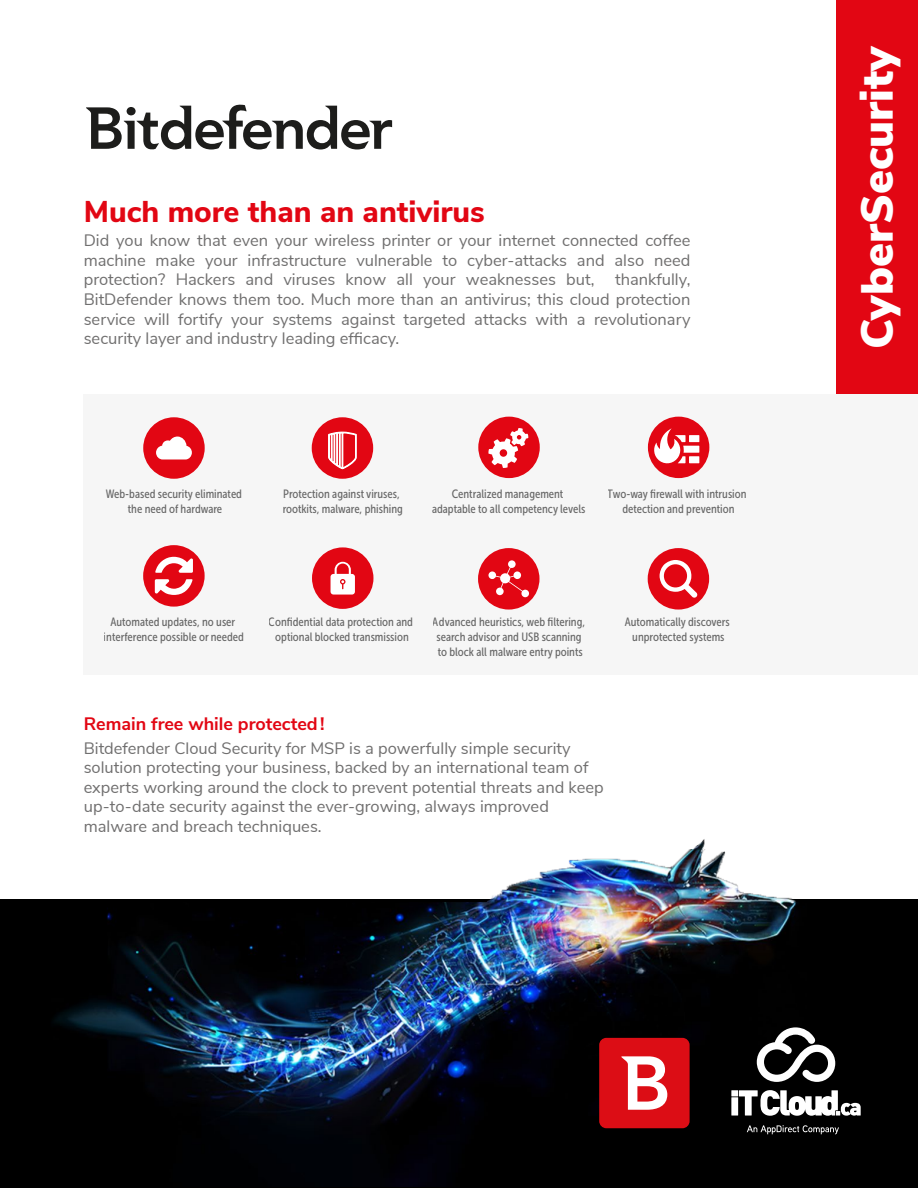
<style>
.page{position:relative;width:918px;height:1188px;background:#fff}
.page>*{position:absolute;margin:0;border:0;box-sizing:border-box;transform-origin:0 0}
.t1{font:900 45px "Nunito Sans";color:#fff}
.t2{font:800 30px "Nunito Sans";color:#e20613}
.t3{font:700 18px "Nunito Sans";color:#e20613}
.t4{font:16.5px/19.5px "Nunito Sans";color:#706f6f;text-align:justify}
.t5{font:12px/15px "Museo Sans Cond 500";color:#000;text-align:center}
</style>
<div class="page">
<div style="left:836px;top:0;width:82px;height:395px;background:#e20613"></div>
<div style="left:0;top:899px;width:918px;height:289px;background:#000"></div>
<img style="left:54px;top:839px;width:743px;height:347px">
<svg style="left:86px;top:104px;width:306px;height:46px"></svg>
<div style="left:599px;top:1038px;width:91px;height:90px;background:#dc0d15;border-radius:7px"></div>
<svg style="left:621px;top:1056px;width:46px;height:54px"></svg>
<div style="left:84px;top:395px;width:834px;height:280px;background:#f6f6f6"></div>
<div style="left:143px;top:417px;width:62px;height:62px;background:#e20613;border-radius:50%"></div>
<svg style="left:156px;top:437px;width:36px;height:22px"></svg>
<div style="left:143px;top:545px;width:62px;height:62px;background:#e20613;border-radius:50%"></div>
<svg style="left:155px;top:557px;width:38px;height:16px"></svg>
<svg style="left:155px;top:579px;width:37px;height:16px"></svg>
<div style="left:312px;top:547px;width:61px;height:62px;background:#e20613;border-radius:50%"></div>
<svg style="left:331px;top:562px;width:24px;height:33px"></svg>
<div style="left:312px;top:417px;width:61px;height:62px;background:#e20613;border-radius:50%"></div>
<svg style="left:328px;top:432px;width:29px;height:37px"></svg>
<div style="left:478px;top:548px;width:62px;height:62px;background:#e20613;border-radius:50%"></div>
<svg style="left:488px;top:560px;width:41px;height:37px"></svg>
<div style="left:478px;top:417px;width:62px;height:61px;background:#e20613;border-radius:50%"></div>
<svg style="left:488px;top:428px;width:40px;height:40px"></svg>
<div style="left:648px;top:548px;width:61px;height:62px;background:#e20613;border-radius:50%"></div>
<svg style="left:660px;top:560px;width:37px;height:38px"></svg>
<div style="left:648px;top:417px;width:61px;height:61px;background:#e20613;border-radius:50%"></div>
<svg style="left:653px;top:428px;width:46px;height:37px"></svg>
<svg style="left:757px;top:1027px;width:78px;height:55px"></svg>
<svg style="left:747px;top:1125px;width:92px;height:9px"></svg>
<div style="left:731px;top:1097px;width:7px;height:19px;background:#fff"></div>
<div style="left:731px;top:1090px;width:7px;height:6px;background:#fff"></div>
<svg style="left:739px;top:1090px;width:122px;height:26px"></svg>
<h2 class="t2" style="left:84px;top:190px;width:403px">Much more than an antivirus</h2>
<p class="t4" style="left:84px;top:230px;width:608px">Did you know that even your wireless printer or your internet connected coffee machine make your infrastructure vulnerable to cyber-attacks and also need protection? Hackers and viruses know all your weaknesses but, thankfully, BitDefender knows them too. Much more than an antivirus; this cloud protection service will fortify your systems against targeted attacks with a revolutionary security layer and industry leading efficacy.</p>
<p class="t5" style="left:106px;top:486px;width:138px">Web-based security eliminated the need of hardware</p>
<p class="t5" style="left:283px;top:486px;width:122px;text-align:left">Protection against viruses, rootkits, malware, phishing</p>
<p class="t5" style="left:432px;top:486px;width:155px">Centralized management adaptable to all competency levels</p>
<p class="t5" style="left:608px;top:486px;width:140px">Two-way firewall with intrusion detection and prevention</p>
<p class="t5" style="left:104px;top:614px;width:142px">Automated updates, no user interference possible or needed</p>
<p class="t5" style="left:269px;top:614px;width:146px">Confidential data protection and optional blocked transmission</p>
<p class="t5" style="left:433px;top:614px;width:154px;text-align:left">Advanced heuristics, web filtering, search advisor and USB scanning to block all malware entry points</p>
<p class="t5" style="left:625px;top:614px;width:107px">Automatically discovers unprotected systems</p>
<p class="t3" style="left:84px;top:710px;width:242px">Remain free while protected!</p>
<p class="t4" style="left:84px;top:737px;width:521px;text-align:left">Bitdefender Cloud Security for MSP is a powerfully simple security solution protecting your business, backed by an international team of experts working around the clock to prevent potential threats and keep up-to-date security against the ever-growing, always improved malware and breach techniques.</p>
<h1 class="t1" style="left:844px;top:349px;width:306px;rotate:-90deg">CyberSecurity</h1>
</div>
